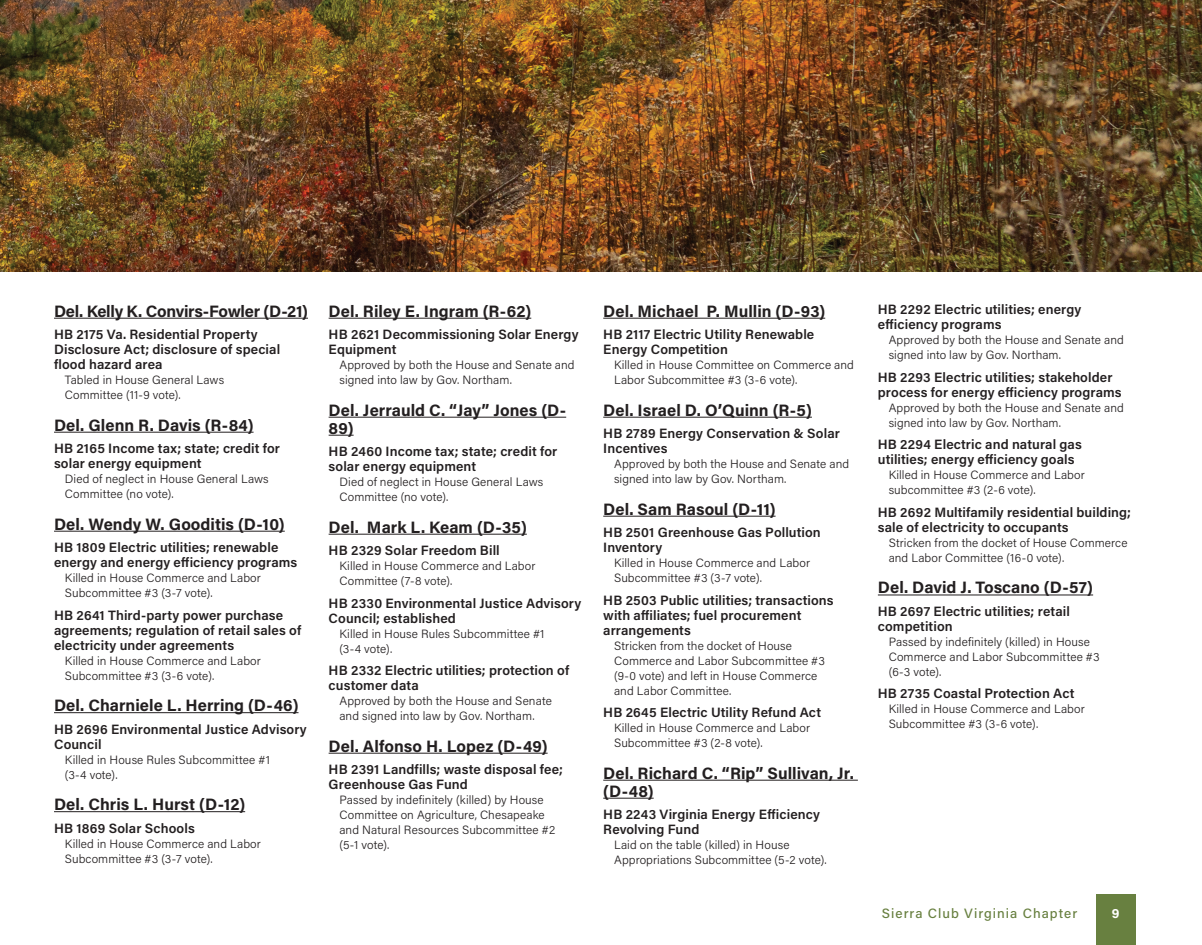
<style>
.page{position:relative;width:1202px;height:945px;background:#fff}
.page>*{position:absolute;margin:0;border:0;box-sizing:border-box;transform-origin:0 0}
.t1{font:700 16.5px/18px "Acumin Pro";color:#231f20}
.t2{font:600 13.5px/15px "Acumin Pro";letter-spacing:.01em;color:#231f20}
.t3{font:500 13.5px "Acumin Pro";letter-spacing:.075em;color:#688040}
.t4{font:700 13.5px "Acumin Pro";color:#fff}
.t5{font:300 12px/15px "Acumin Pro";letter-spacing:.01em;color:#231f20}
</style>
<div class="page">
<div style="left:1095px;top:895px;width:40px;height:50px;background:#688040"></div>
<img style="left:0;top:0;width:1202px;height:272px">
<hr style="left:54px;top:318px;width:254px;height:1px;background:#231f20">
<hr style="left:54px;top:432px;width:199px;height:1px;background:#231f20">
<hr style="left:54px;top:531px;width:231px;height:1px;background:#231f20">
<hr style="left:54px;top:712px;width:244px;height:1px;background:#231f20">
<hr style="left:54px;top:811px;width:191px;height:1px;background:#231f20">
<hr style="left:328px;top:318px;width:203px;height:1px;background:#231f20">
<hr style="left:328px;top:417px;width:238px;height:1px;background:#231f20">
<svg style="left:328px;top:435px;width:25px;height:1px"></svg>
<hr style="left:328px;top:534px;width:199px;height:1px;background:#231f20">
<hr style="left:328px;top:753px;width:219px;height:1px;background:#231f20">
<hr style="left:603px;top:318px;width:222px;height:1px;background:#231f20">
<hr style="left:603px;top:417px;width:209px;height:1px;background:#231f20">
<hr style="left:603px;top:516px;width:172px;height:1px;background:#231f20">
<hr style="left:603px;top:780px;width:255px;height:1px;background:#231f20">
<hr style="left:603px;top:798px;width:50px;height:1px;background:#231f20">
<hr style="left:878px;top:595px;width:215px;height:1px;background:#231f20">
<h1 class="t1" style="left:54px;top:301px;width:255px">Del. Kelly K. Convirs-Fowler (D-21)</h1>
<p class="t2" style="left:54px;top:326px;width:228px">HB 2175 Va. Residential Property<br>Disclosure Act; disclosure of special flood hazard area</p>
<p class="t5" style="left:65px;top:372px;width:161px">Tabled in House General Laws<br>Committee (11-9 vote).</p>
<h1 class="t1" style="left:54px;top:415px;width:201px">Del. Glenn R. Davis (R-84)</h1>
<p class="t2" style="left:54px;top:440px;width:227px">HB 2165 Income tax; state; credit for solar energy equipment</p>
<p class="t5" style="left:65px;top:471px;width:205px">Died of neglect in House General Laws<br>Committee (no vote).</p>
<h1 class="t1" style="left:54px;top:514px;width:232px">Del. Wendy W. Gooditis (D-10)</h1>
<p class="t2" style="left:54px;top:539px;width:245px">HB 1809 Electric utilities; renewable energy and energy efficiency programs</p>
<p class="t5" style="left:65px;top:570px;width:197px">Killed in House Commerce and Labor<br>Subcommittee #3 (3-7 vote).</p>
<p class="t2" style="left:54px;top:607px;width:249px">HB 2641 Third-party power purchase agreements; regulation of retail sales of electricity under agreements</p>
<p class="t5" style="left:65px;top:653px;width:197px">Killed in House Commerce and Labor<br>Subcommittee #3 (3-6 vote).</p>
<h1 class="t1" style="left:54px;top:696px;width:246px">Del. Charniele L. Herring (D-46)</h1>
<p class="t2" style="left:54px;top:721px;width:254px">HB 2696 Environmental Justice Advisory<br>Council</p>
<p class="t5" style="left:65px;top:752px;width:206px">Killed in House Rules Subcommittee #1 (3-4 vote).</p>
<h1 class="t1" style="left:54px;top:795px;width:193px">Del. Chris L. Hurst (D-12)</h1>
<p class="t2" style="left:54px;top:820px;width:142px">HB 1869 Solar Schools</p>
<p class="t5" style="left:65px;top:836px;width:197px">Killed in House Commerce and Labor<br>Subcommittee #3 (3-7 vote).</p>
<h1 class="t1" style="left:328px;top:301px;width:204px">Del. Riley E. Ingram (R-62)</h1>
<p class="t2" style="left:328px;top:326px;width:251px">HB 2621 Decommissioning Solar Energy<br>Equipment</p>
<p class="t5" style="left:339px;top:357px;width:237px">Approved by both the House and Senate and signed into law by Gov. Northam.</p>
<h1 class="t1" style="left:328px;top:400px;width:239px">Del. Jerrauld C. “Jay” Jones (D-<br>89)</h1>
<p class="t2" style="left:328px;top:443px;width:230px">HB 2460 Income tax; state; credit for solar energy equipment</p>
<p class="t5" style="left:339px;top:474px;width:205px">Died of neglect in House General Laws<br>Committee (no vote).</p>
<h1 class="t1" style="left:328px;top:517px;width:200px">Del. Mark L. Keam (D-35)</h1>
<p class="t2" style="left:328px;top:542px;width:173px">HB 2329 Solar Freedom Bill</p>
<p class="t5" style="left:339px;top:558px;width:197px">Killed in House Commerce and Labor<br>Committee (7-8 vote).</p>
<p class="t2" style="left:328px;top:595px;width:254px">HB 2330 Environmental Justice Advisory<br>Council; established</p>
<p class="t5" style="left:339px;top:626px;width:206px">Killed in House Rules Subcommittee #1 (3-4 vote).</p>
<p class="t2" style="left:328px;top:662px;width:242px">HB 2332 Electric utilities; protection of customer data</p>
<p class="t5" style="left:339px;top:693px;width:214px">Approved by both the House and Senate and signed into law by Gov. Northam.</p>
<h1 class="t1" style="left:328px;top:736px;width:220px">Del. Alfonso H. Lopez (D-49)</h1>
<p class="t2" style="left:328px;top:761px;width:236px">HB 2391 Landfills; waste disposal fee;<br>Greenhouse Gas Fund</p>
<p class="t5" style="left:339px;top:792px;width:217px">Passed by indefinitely (killed) by House<br>Committee on Agriculture, Chesapeake and Natural Resources Subcommittee #2 (5-1 vote).</p>
<h1 class="t1" style="left:603px;top:301px;width:223px">Del. Michael P. Mullin (D-93)</h1>
<p class="t2" style="left:603px;top:326px;width:212px">HB 2117 Electric Utility Renewable<br>Energy Competition</p>
<p class="t5" style="left:614px;top:357px;width:241px">Killed in House Committee on Commerce and<br>Labor Subcommittee #3 (3-6 vote).</p>
<h1 class="t1" style="left:603px;top:400px;width:210px">Del. Israel D. O’Quinn (R-5)</h1>
<p class="t2" style="left:603px;top:425px;width:238px">HB 2789 Energy Conservation &amp; Solar<br>Incentives</p>
<p class="t5" style="left:614px;top:456px;width:237px">Approved by both the House and Senate and signed into law by Gov. Northam.</p>
<h1 class="t1" style="left:603px;top:499px;width:174px">Del. Sam Rasoul (D-11)</h1>
<p class="t2" style="left:603px;top:524px;width:219px">HB 2501 Greenhouse Gas Pollution<br>Inventory</p>
<p class="t5" style="left:614px;top:555px;width:197px">Killed in House Commerce and Labor<br>Subcommittee #3 (3-7 vote).</p>
<p class="t2" style="left:603px;top:592px;width:232px">HB 2503 Public utilities; transactions with affiliates; fuel procurement arrangements</p>
<p class="t5" style="left:614px;top:638px;width:212px">Stricken from the docket of House<br>Commerce and Labor Subcommittee #3 (9-0 vote) and left in House Commerce and Labor Committee.</p>
<p class="t2" style="left:603px;top:704px;width:219px">HB 2645 Electric Utility Refund Act</p>
<p class="t5" style="left:614px;top:720px;width:197px">Killed in House Commerce and Labor<br>Subcommittee #3 (2-8 vote).</p>
<h1 class="t1" style="left:603px;top:763px;width:252px">Del. Richard C. “Rip” Sullivan, Jr. (D-48)</h1>
<p class="t2" style="left:603px;top:806px;width:218px">HB 2243 Virginia Energy Efficiency<br>Revolving Fund</p>
<p class="t5" style="left:614px;top:837px;width:214px">Laid on the table (killed) in House<br>Appropriations Subcommittee (5-2 vote).</p>
<p class="t2" style="left:878px;top:302px;width:205px">HB 2292 Electric utilities; energy efficiency programs</p>
<p class="t5" style="left:888px;top:332px;width:237px">Approved by both the House and Senate and signed into law by Gov. Northam.</p>
<p class="t2" style="left:878px;top:369px;width:245px">HB 2293 Electric utilities; stakeholder process for energy efficiency programs</p>
<p class="t5" style="left:888px;top:400px;width:237px">Approved by both the House and Senate and signed into law by Gov. Northam.</p>
<p class="t2" style="left:878px;top:437px;width:205px">HB 2294 Electric and natural gas utilities; energy efficiency goals</p>
<p class="t5" style="left:888px;top:467px;width:197px">Killed in House Commerce and Labor subcommittee #3 (2-6 vote).</p>
<p class="t2" style="left:878px;top:504px;width:255px">HB 2692 Multifamily residential building; sale of electricity to occupants</p>
<p class="t5" style="left:888px;top:535px;width:240px">Stricken from the docket of House Commerce and Labor Committee (16-0 vote).</p>
<h1 class="t1" style="left:878px;top:578px;width:217px">Del. David J. Toscano (D-57)</h1>
<p class="t2" style="left:878px;top:603px;width:193px">HB 2697 Electric utilities; retail competition</p>
<p class="t5" style="left:888px;top:634px;width:212px">Passed by indefinitely (killed) in House<br>Commerce and Labor Subcommittee #3 (6-3 vote).</p>
<p class="t2" style="left:878px;top:686px;width:198px">HB 2735 Coastal Protection Act</p>
<p class="t5" style="left:888px;top:701px;width:197px">Killed in House Commerce and Labor<br>Subcommittee #3 (3-6 vote).</p>
<p class="t3" style="left:881px;top:904px;width:197px">Sierra Club Virginia Chapter</p>
<p class="t4" style="left:1111px;top:903px;width:9px">9</p>
</div>
